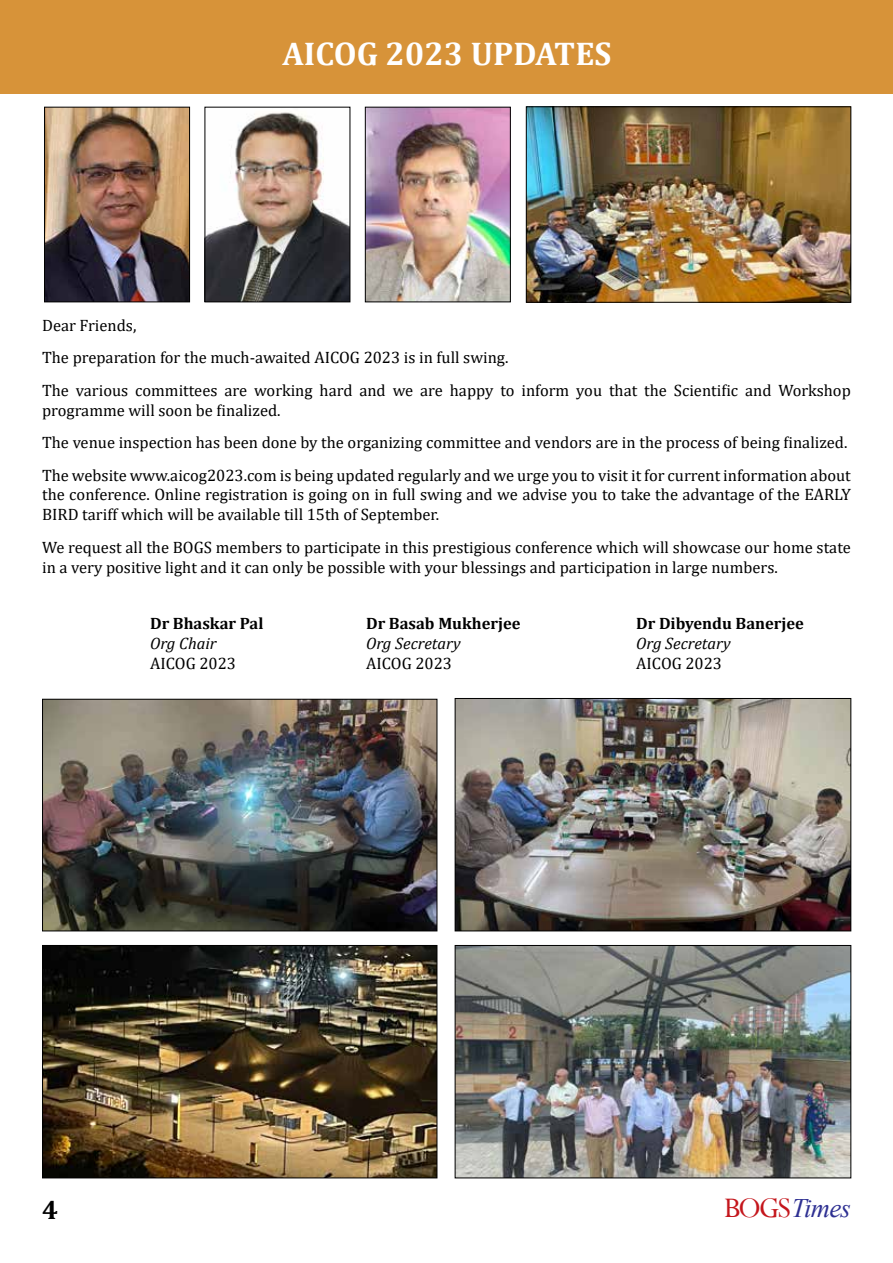
<style>
.page{position:relative;width:893px;height:1263px;background:#fff}
.page>*{position:absolute;margin:0;border:0;box-sizing:border-box;transform-origin:0 0}
.t1{font:700 33px "Cambria";color:#fff}
.t2{font:700 27px "Cambria";color:#000}
.t3{font:italic 26.7px "Times New Roman";letter-spacing:-.03em;color:#2e3092}
.t4{font:16.5px/32.5px "Cambria";color:#000}
.t5{font:700 16.5px "Cambria";color:#000}
.t6{font:italic 16.5px "Cambria";color:#000}
.s1{font-family:"Perpetua";font-style:normal;font-size:31.65px;color:#c4161c}
</style>
<div class="page">
<img style="left:46px;top:109px;width:142px;height:191px">
<div style="left:44px;top:107px;width:146px;height:195px;border:1px solid #000"></div>
<img style="left:207px;top:112px;width:141px;height:188px">
<div style="left:205px;top:107px;width:145px;height:195px;border:1px solid #000"></div>
<img style="left:367px;top:109px;width:142px;height:191px">
<div style="left:365px;top:107px;width:146px;height:195px;border:1px solid #000"></div>
<div style="left:0;top:0;width:893px;height:93px;background:#d79339"></div>
<img style="left:44px;top:947px;width:391px;height:229px">
<div style="left:42px;top:945px;width:395px;height:233px;border:1px solid #000"></div>
<img style="left:528px;top:108px;width:321px;height:193px">
<div style="left:526px;top:106px;width:325px;height:197px;border:1px solid #000"></div>
<img style="left:457px;top:947px;width:392px;height:229px">
<div style="left:455px;top:945px;width:396px;height:233px;border:1px solid #000"></div>
<img style="left:457px;top:700px;width:392px;height:229px">
<div style="left:455px;top:698px;width:396px;height:233px;border:1px solid #000"></div>
<img style="left:44px;top:701px;width:391px;height:228px">
<div style="left:42px;top:699px;width:395px;height:232px;border:1px solid #000"></div>
<h1 class="t1" style="left:282px;top:31px;width:331px">AICOG 2023 Updates</h1>
<p class="t4" style="left:42px;top:309px;width:810px">Dear Friends,<br>The preparation for the much-awaited AICOG 2023 is in full swing.<br>The various committees are working hard and we are happy to inform you that the Scientific and Workshop</p>
<p class="t4" style="left:42px;top:394px;width:810px">programme will soon be finalized.<br>The venue inspection has been done by the organizing committee and vendors are in the process of being finalized.<br>The website www.aicog2023.com is being updated regularly and we urge you to visit it for current information about</p>
<p class="t4" style="left:42px;top:485px;width:810px;line-height:19.8px">the conference. Online registration is going on in full swing and we advise you to take the advantage of the EARLY<br>BIRD tariff which will be available till 15th of September.</p>
<p class="t4" style="left:42px;top:537px;width:810px;line-height:19.8px">We request all the BOGS members to participate in this prestigious conference which will showcase our home state in a very positive light and it can only be possible with your blessings and participation in large numbers.</p>
<p class="t5" style="left:150px;top:612px;width:115px">Dr Bhaskar Pal</p>
<p class="t5" style="left:366px;top:612px;width:156px">Dr Basab Mukherjee</p>
<p class="t5" style="left:636px;top:612px;width:169px">Dr Dibyendu Banerjee</p>
<p class="t6" style="left:150px;top:632px;width:68px">Org Chair</p>
<p class="t6" style="left:366px;top:632px;width:96px">Org Secretary</p>
<p class="t6" style="left:636px;top:632px;width:96px">Org Secretary</p>
<p class="t4" style="left:150px;top:647px;width:87px">AICOG 2023</p>
<p class="t4" style="left:366px;top:647px;width:87px">AICOG 2023</p>
<p class="t4" style="left:636px;top:647px;width:87px">AICOG 2023</p>
<h2 class="t2" style="left:42px;top:1191px;width:17px">4</h2>
<h3 class="t3" style="left:724px;top:1189px;width:128px"><span class="s1">BOGS</span>Times</h3>
</div>
